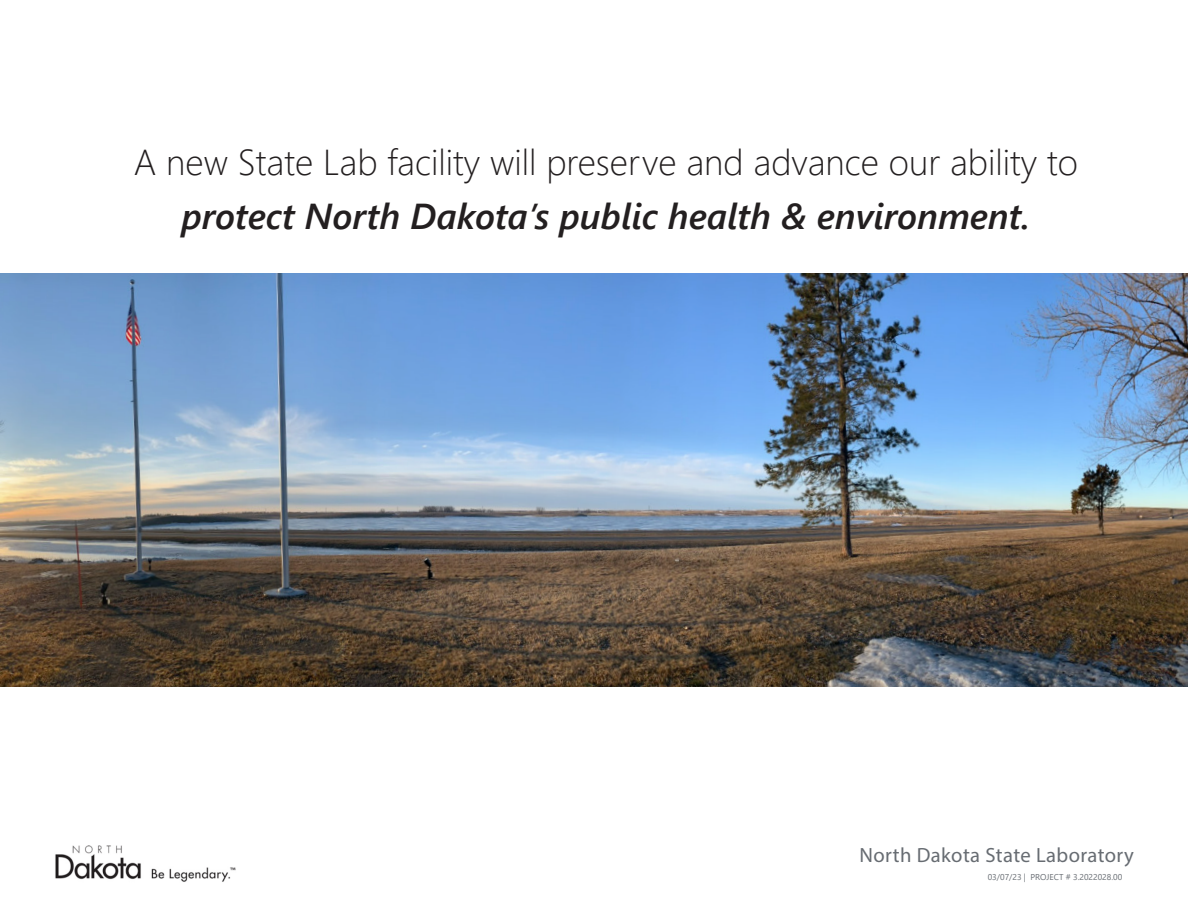
<style>
.page{position:relative;width:1188px;height:918px;background:#fff}
.page>*{position:absolute;margin:0;border:0;box-sizing:border-box;transform-origin:0 0}
.t1{font:300 36px/54px "Segoe UI";color:#231f20;text-align:center}
.t2{font:20.7px "Myriad Pro";letter-spacing:.02em;color:#676c72}
.t3{font:8.4px "Segoe UI";color:#676c72}
.s1{font-weight:600;font-style:italic}
</style>
<div class="page">
<img style="left:55px;top:845px;width:181px;height:37px">
<img style="left:0;top:273px;width:1188px;height:413px">
<p class="t1" style="left:134px;top:131px;width:946px">A new State Lab facility will preserve and advance our ability to <span class="s1">protect North Dakota’s public health &amp; environment.</span></p>
<p class="t2" style="left:859px;top:842px;width:276px">North Dakota State Laboratory</p>
<p class="t3" style="left:988px;top:869px;width:136px">03/07/23 | PROJECT # 3.2022028.00</p>
</div>
